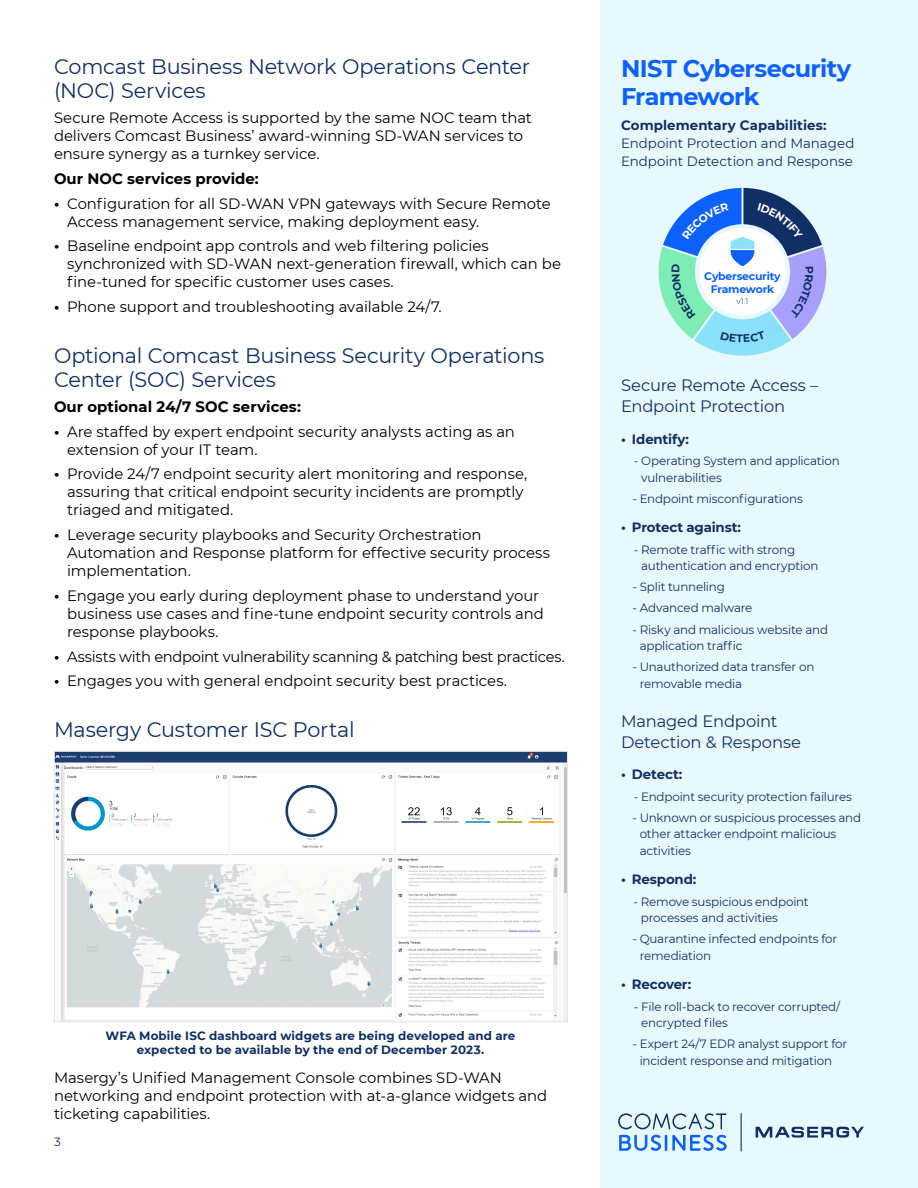
<style>
.page{position:relative;width:918px;height:1188px;background:#fff}
.page>*{position:absolute;margin:0;border:0;box-sizing:border-box;transform-origin:0 0}
.subhead_proxima_bold{font:700 24px/27.6px "Montserrat";letter-spacing:-.025em;color:#0d62ff}
.subhead_proxima_bold-2{font:21px/24px "Montserrat";letter-spacing:-.01em;color:#112f64}
.subhead_proxima_bold-3{font:16.5px/21px "Montserrat";letter-spacing:-.01em;color:#112f64}
.subhead_proxima_bold-4{font:15px/18px "Montserrat";letter-spacing:-.005em;color:#000}
.subhead_proxima_bold-5{font:15px "Montserrat";letter-spacing:-.025em;color:#000}
.subhead_proxima_bold-6{font:700 15px "Montserrat";letter-spacing:.005em;color:#000}
.subhead_proxima_bold-7{font:13.5px/18px "Montserrat";color:#112f64}
.subhead_proxima_bold-8{font:700 13.5px "Montserrat";letter-spacing:-.015em;color:#112f64}
.subhead_proxima_bold-9{font:12px/16.5px "Montserrat";letter-spacing:-.015em;color:#112f64}
.subhead_proxima_bold-10{font:700 12px/13.5px "Montserrat";letter-spacing:.01em;color:#112f64;text-align:center}
.t1{font:700 10.8px/13px "Montserrat";letter-spacing:-.02em;color:#0d62ff;text-align:center}
.t2{font:300 8.25px "Montserrat";color:#112f64}
.s1{font-weight:700}
</style>
<div class="page">
<div style="left:600px;top:0;width:318px;height:1188px;background:#e8f9fe"></div>
<svg style="left:756px;top:1127px;width:108px;height:11px"></svg>
<svg style="left:618px;top:1113px;width:109px;height:16px"></svg>
<svg style="left:619px;top:1135px;width:108px;height:16px"></svg>
<hr style="left:741px;top:1113px;width:1px;height:38px;background:#122e63">
<img style="left:56px;top:753px;width:510px;height:267px">
<div style="left:54px;top:751px;width:514px;height:271px;border:1px solid #e6e6e6"></div>
<svg style="left:659px;top:188px;width:167px;height:168px"></svg>
<p class="subhead_proxima_bold-2" style="left:54px;top:54px;width:478px">Comcast Business Network Operations Center (NOC) Services</p>
<p class="subhead_proxima_bold-4" style="left:54px;top:108px;width:479px">Secure Remote Access is supported by the same NOC team that delivers Comcast Business’ award-winning SD-WAN services to ensure synergy as a turnkey service.</p>
<p class="subhead_proxima_bold-6" style="left:54px;top:168px;width:206px">Our NOC services provide:</p>
<p class="subhead_proxima_bold-4" style="left:67px;top:194px;width:485px;text-indent:-13px"><span class="s1">•</span> Configuration for all SD-WAN VPN gateways with Secure Remote<br>Access management service, making deployment easy.</p>
<p class="subhead_proxima_bold-4" style="left:67px;top:236px;width:495px;text-indent:-13px"><span class="s1">•</span> Baseline endpoint app controls and web filtering policies synchronized with SD-WAN next-generation firewall, which can be fine-tuned for specific customer uses cases.</p>
<p class="subhead_proxima_bold-4" style="left:54px;top:297px;width:389px"><span class="s1">•</span> Phone support and troubleshooting available 24/7.</p>
<p class="subhead_proxima_bold-2" style="left:54px;top:343px;width:492px">Optional Comcast Business Security Operations<br>Center (SOC) Services</p>
<p class="subhead_proxima_bold-6" style="left:54px;top:396px;width:248px">Our optional 24/7 SOC services:</p>
<p class="subhead_proxima_bold-4" style="left:67px;top:422px;width:449px;text-indent:-13px"><span class="s1">•</span> Are staffed by expert endpoint security analysts acting as an extension of your IT team.</p>
<p class="subhead_proxima_bold-4" style="left:67px;top:464px;width:462px;text-indent:-13px"><span class="s1">•</span> Provide 24/7 endpoint security alert monitoring and response, assuring that critical endpoint security incidents are promptly triaged and mitigated.</p>
<p class="subhead_proxima_bold-4" style="left:67px;top:525px;width:484px;text-indent:-13px"><span class="s1">•</span> Leverage security playbooks and Security Orchestration<br>Automation and Response platform for effective security process implementation.</p>
<p class="subhead_proxima_bold-4" style="left:67px;top:586px;width:478px;text-indent:-13px"><span class="s1">•</span> Engage you early during deployment phase to understand your business use cases and fine-tune endpoint security controls and response playbooks.</p>
<p class="subhead_proxima_bold-5" style="left:54px;top:646px;width:512px"><span class="s1">•</span> Assists with endpoint vulnerability scanning &amp; patching best practices.</p>
<p class="subhead_proxima_bold-4" style="left:54px;top:671px;width:455px"><span class="s1">•</span> Engages you with general endpoint security best practices.</p>
<p class="subhead_proxima_bold-2" style="left:54px;top:717px;width:302px">Masergy Customer ISC Portal</p>
<p class="subhead_proxima_bold-10" style="left:106px;top:1029px;width:411px">WFA Mobile ISC dashboard widgets are being developed and are expected to be available by the end of December 2023.</p>
<p class="subhead_proxima_bold-4" style="left:54px;top:1068px;width:495px">Masergy’s Unified Management Console combines SD-WAN networking and endpoint protection with at-a-glance widgets and ticketing capabilities.</p>
<p class="subhead_proxima_bold-9" style="left:54px;top:1133px;width:8px">3</p>
<p class="subhead_proxima_bold" style="left:621px;top:54px;width:232px">NIST Cybersecurity<br>Framework</p>
<p class="subhead_proxima_bold-7" style="left:621px;top:115px;width:235px"><span class="s1">Complementary Capabilities:<br></span>Endpoint Protection and Managed<br>Endpoint Detection and Response</p>
<p class="t1" style="left:704px;top:269px;width:78px">Cybersecurity<br>Framework</p>
<p class="t2" style="left:737px;top:296px;width:13px">v1.1</p>
<p class="subhead_proxima_bold-3" style="left:621px;top:374px;width:199px">Secure Remote Access –<br>Endpoint Protection</p>
<p class="subhead_proxima_bold-8" style="left:621px;top:429px;width:70px">• Identify:</p>
<p class="subhead_proxima_bold-9" style="left:641px;top:452px;width:200px;text-indent:-7px">- Operating System and application vulnerabilities</p>
<p class="subhead_proxima_bold-9" style="left:632px;top:490px;width:172px">- Endpoint misconfigurations</p>
<p class="subhead_proxima_bold-8" style="left:621px;top:518px;width:122px">• Protect against:</p>
<p class="subhead_proxima_bold-9" style="left:641px;top:541px;width:179px;text-indent:-7px">- Remote traffic with strong authentication and encryption</p>
<p class="subhead_proxima_bold-9" style="left:632px;top:578px;width:94px">- Split tunneling</p>
<p class="subhead_proxima_bold-9" style="left:632px;top:600px;width:121px">- Advanced malware</p>
<p class="subhead_proxima_bold-9" style="left:640px;top:621px;width:190px;text-indent:-7px">- Risky and malicious website and application traffic</p>
<p class="subhead_proxima_bold-9" style="left:640px;top:658px;width:176px;text-indent:-7px">- Unauthorized data transfer on removable media</p>
<p class="subhead_proxima_bold-3" style="left:621px;top:710px;width:182px">Managed Endpoint<br>Detection &amp; Response</p>
<p class="subhead_proxima_bold-8" style="left:621px;top:765px;width:63px">• Detect:</p>
<p class="subhead_proxima_bold-9" style="left:634px;top:788px;width:220px">- Endpoint security protection failures</p>
<p class="subhead_proxima_bold-9" style="left:640px;top:809px;width:223px;text-indent:-7px">- Unknown or suspicious processes and other attacker endpoint malicious activities</p>
<p class="subhead_proxima_bold-8" style="left:621px;top:870px;width:77px">• Respond:</p>
<p class="subhead_proxima_bold-9" style="left:641px;top:893px;width:170px;text-indent:-7px">- Remove suspicious endpoint processes and activities</p>
<p class="subhead_proxima_bold-9" style="left:640px;top:930px;width:199px;text-indent:-7px">- Quarantine infected endpoints for remediation</p>
<p class="subhead_proxima_bold-8" style="left:621px;top:975px;width:72px">• Recover:</p>
<p class="subhead_proxima_bold-9" style="left:641px;top:998px;width:201px;text-indent:-7px">- File roll-back to recover corrupted/ encrypted files</p>
<p class="subhead_proxima_bold-9" style="left:640px;top:1035px;width:209px;text-indent:-7px">- Expert 24/7 EDR analyst support for incident response and mitigation</p>
</div>
